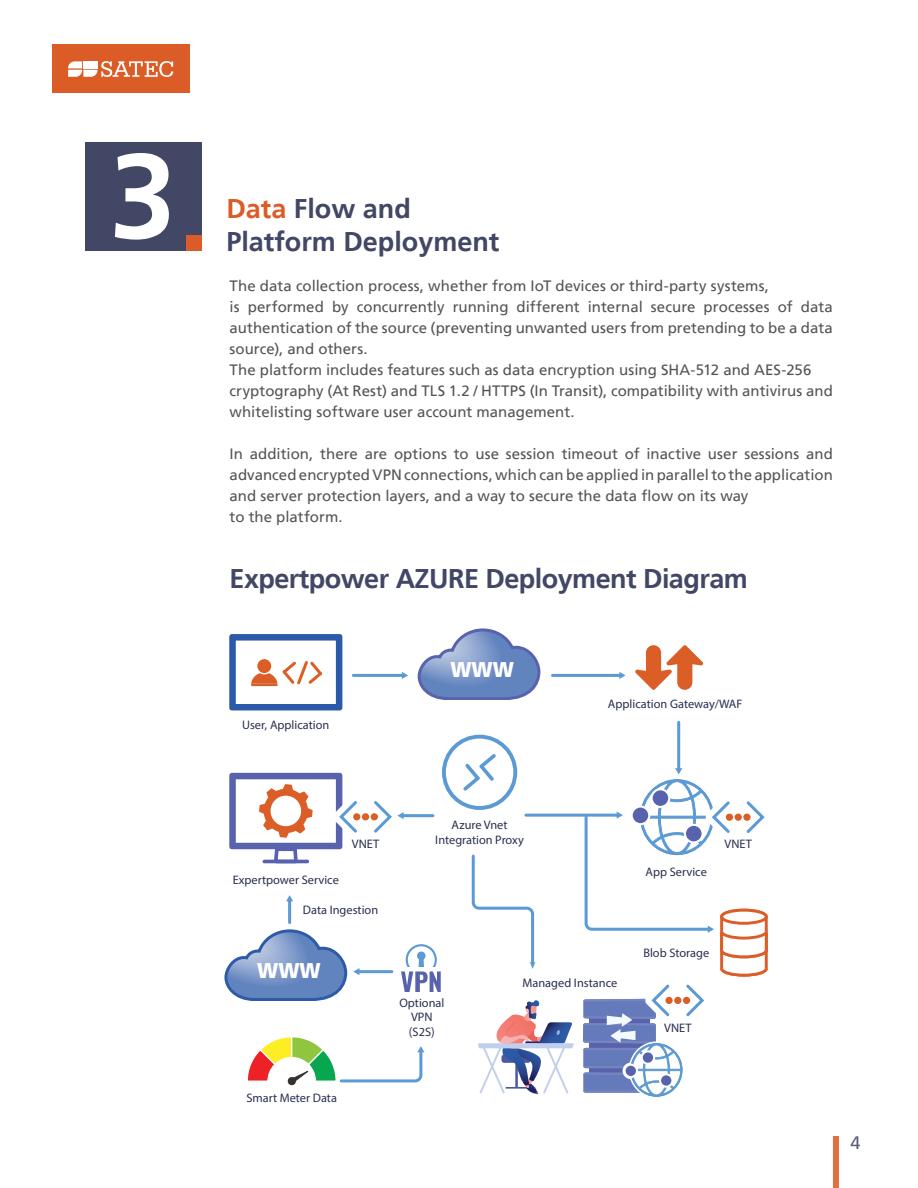
<style>
.page{position:relative;width:918px;height:1188px;background:#fff}
.page>*{position:absolute;margin:0;border:0;box-sizing:border-box;transform-origin:0 0}
.t1{font:700 120px "Frutiger LT";color:#fff}
.H_v2{font:700 27px "Frutiger LT";letter-spacing:-.02em;color:#424766}
.H_v2-2{font:700 27px "Frutiger LT";color:#424766}
.t2{font:900 21.15px "Frutiger LT";letter-spacing:-.005em;color:#fff}
.t3{font:18px "Frutiger LT";color:#5e617a}
.Body_1{font:15px/21px "Frutiger LT";letter-spacing:.005em;color:#545454}
.t4{font:12.3px/14.9px "Myriad Hebrew";color:#292e4f;text-align:center}
.s1{color:#db5c26}
</style>
<div class="page">
<div style="left:833px;top:1136px;width:6px;height:52px;background:#e07040"></div>
<div style="left:52px;top:45px;width:137px;height:48px;background:#db5c26"></div>
<svg style="left:68px;top:61px;width:105px;height:16px"></svg>
<div style="left:85px;top:142px;width:117px;height:109px;background:#424766"></div>
<svg style="left:635px;top:645px;width:69px;height:45px"></svg>
<svg style="left:417px;top:628px;width:124px;height:72px"></svg>
<svg style="left:224px;top:929px;width:123px;height:72px"></svg>
<div style="left:442px;top:735px;width:75px;height:75px;border:4px solid #5c9ad3;border-radius:50%"></div>
<svg style="left:463px;top:754px;width:33px;height:37px"></svg>
<svg style="left:407px;top:945px;width:29px;height:29px"></svg>
<div style="left:406px;top:944px;width:31px;height:31px;border:2px solid #5c9ad3;border-radius:50%"></div>
<div style="left:417px;top:952px;width:9px;height:8px;background:#5c9ad3;border-radius:50%"></div>
<svg style="left:401px;top:958px;width:40px;height:34px"></svg>
<svg style="left:478px;top:1000px;width:96px;height:94px"></svg>
<svg style="left:229px;top:634px;width:113px;height:76px"></svg>
<hr style="left:353px;top:674px;width:50px;height:3px;background:#5c9ad3">
<svg style="left:402px;top:672px;width:6px;height:7px"></svg>
<hr style="left:552px;top:674px;width:68px;height:3px;background:#5c9ad3">
<svg style="left:619px;top:672px;width:7px;height:7px"></svg>
<hr style="left:677px;top:722px;width:3px;height:47px;background:#5c9ad3">
<hr style="left:526px;top:814px;width:92px;height:3px;background:#5c9ad3">
<hr style="left:403px;top:814px;width:30px;height:3px;background:#5c9ad3">
<hr style="left:288px;top:900px;width:3px;height:23px;background:#5c9ad3">
<svg style="left:286px;top:895px;width:7px;height:6px"></svg>
<hr style="left:358px;top:970px;width:34px;height:3px;background:#5c9ad3">
<svg style="left:353px;top:968px;width:6px;height:7px"></svg>
<svg style="left:247px;top:1037px;width:178px;height:49px"></svg>
<svg style="left:471px;top:854px;width:65px;height:115px"></svg>
<svg style="left:229px;top:772px;width:175px;height:92px"></svg>
<div style="left:353px;top:813px;width:7px;height:7px;background:#db5e27;border-radius:50%"></div>
<div style="left:362px;top:813px;width:7px;height:7px;background:#db5e27;border-radius:50%"></div>
<div style="left:371px;top:813px;width:7px;height:7px;background:#db5e27;border-radius:50%"></div>
<svg style="left:583px;top:768px;width:185px;height:329px"></svg>
<div style="left:726px;top:814px;width:7px;height:7px;background:#db5e27;border-radius:50%"></div>
<div style="left:735px;top:814px;width:7px;height:7px;background:#db5e27;border-radius:50%"></div>
<div style="left:743px;top:814px;width:8px;height:7px;background:#db5e27;border-radius:50%"></div>
<div style="left:186px;top:235px;width:16px;height:16px;background:#db5c26"></div>
<h1 class="t1" style="left:109px;top:126px;width:68px">3</h1>
<p class="H_v2-2" style="left:226px;top:193px;width:186px"><span class="s1">Data</span> Flow and</p>
<p class="H_v2-2" style="left:226px;top:225px;width:275px">Platform Deployment</p>
<p class="Body_1" style="left:230px;top:275px;width:541px">The data collection process, whether from IoT devices or third-party systems,</p>
<p class="Body_1" style="left:248px;top:296px;width:78px">performed</p>
<p class="Body_1" style="left:517px;top:296px;width:65px">different</p>
<p class="Body_1" style="left:778px;top:296px;width:16px">of</p>
<p class="Body_1" style="left:332px;top:296px;width:18px">by</p>
<p class="Body_1" style="left:357px;top:296px;width:89px">concurrently</p>
<p class="Body_1" style="left:588px;top:296px;width:56px">internal</p>
<p class="Body_1" style="left:801px;top:296px;width:33px">data</p>
<p class="Body_1" style="left:230px;top:296px;width:605px">is<br>authentication of the source (preventing unwanted users from pretending to be a data source ,) and others.</p>
<p class="Body_1" style="left:230px;top:359px;width:583px">The platform includes features such as data encryption using SHA-512 and AES-256</p>
<p class="Body_1" style="left:230px;top:380px;width:605px">cryptography (At Rest) and TLS 1.2 / HTTPS (In Transit ,) compatibility with antivirus and whitelisting software user account management.</p>
<p class="Body_1" style="left:806px;top:443px;width:28px">and</p>
<p class="Body_1" style="left:453px;top:296px;width:57px">running</p>
<p class="Body_1" style="left:651px;top:296px;width:46px">secure</p>
<p class="Body_1" style="left:704px;top:296px;width:68px">processes</p>
<p class="Body_1" style="left:625px;top:443px;width:16px">of</p>
<p class="Body_1" style="left:250px;top:443px;width:65px">addition,</p>
<p class="Body_1" style="left:320px;top:443px;width:39px">there</p>
<p class="Body_1" style="left:394px;top:443px;width:54px">options</p>
<p class="Body_1" style="left:506px;top:443px;width:51px">session</p>
<p class="Body_1" style="left:562px;top:443px;width:58px">timeout</p>
<p class="Body_1" style="left:647px;top:443px;width:56px">inactive</p>
<p class="Body_1" style="left:744px;top:443px;width:57px">sessions</p>
<p class="Body_1" style="left:230px;top:443px;width:605px">In advancedencryptedVPNconnections,whichcanbeappliedinparalleltotheapplication</p>
<p class="Body_1" style="left:230px;top:485px;width:520px">and server protection layers, and a way to secure the data flow on its way to the platform.</p>
<p class="Body_1" style="left:454px;top:443px;width:16px">to</p>
<p class="Body_1" style="left:365px;top:443px;width:24px">are</p>
<p class="Body_1" style="left:475px;top:443px;width:25px">use</p>
<p class="Body_1" style="left:708px;top:443px;width:31px">user</p>
<p class="H_v2" style="left:230px;top:563px;width:520px">Expertpower AZURE Deployment Diagram</p>
<p class="t4" style="left:242px;top:718px;width:89px">User, Application</p>
<p class="t2" style="left:450px;top:657px;width:65px">WWW</p>
<p class="t4" style="left:608px;top:697px;width:136px">Application Gateway/WAF</p>
<p class="t4" style="left:233px;top:874px;width:108px">Expertpower Service</p>
<p class="t4" style="left:352px;top:837px;width:29px">VNET</p>
<p class="t4" style="left:303px;top:904px;width:77px">Data Ingestion</p>
<p class="t2" style="left:257px;top:958px;width:65px">WWW</p>
<p class="t4" style="left:435px;top:818px;width:90px">Azure Vnet<br>Integration Proxy</p>
<p class="t4" style="left:399px;top:996px;width:47px">Optional<br>VPN<br>(S2S(</p>
<p class="t4" style="left:523px;top:976px;width:96px">Managed Instance</p>
<p class="t4" style="left:246px;top:1091px;width:92px">Smart Meter Data</p>
<p class="t4" style="left:645px;top:865px;width:63px">App Service</p>
<p class="t4" style="left:725px;top:838px;width:29px">VNET</p>
<p class="t4" style="left:643px;top:946px;width:67px">Blob Storage</p>
<p class="t4" style="left:664px;top:1021px;width:29px">VNET</p>
<p class="t3" style="left:850px;top:1132px;width:12px">4</p>
</div>
